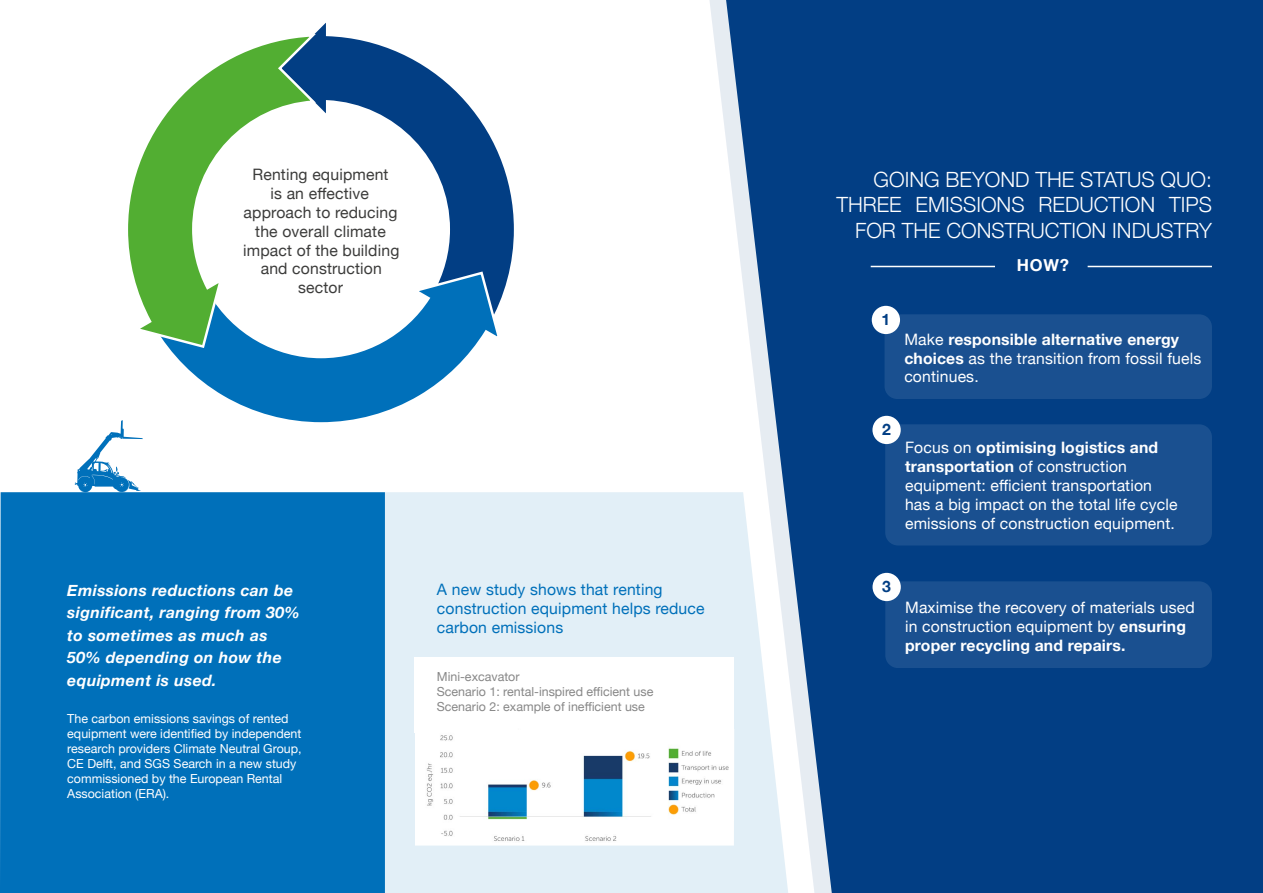
<style>
.page{position:relative;width:1263px;height:893px;background:#fff}
.page>*{position:absolute;margin:0;border:0;box-sizing:border-box;transform-origin:0 0}
.t1{font:300 21px/25.2px "Helvetica Neue";color:#fff;text-align:right}
.t2{font:700 16.5px "Helvetica Neue";color:#fff}
.t3{font:15.75px/18.9px "Helvetica Neue";letter-spacing:.01em;color:#fff}
.t4{font:italic 700 15.75px/22.5px "Helvetica Neue";letter-spacing:.025em;color:#fff}
.t5{font:15.75px/18.9px "Helvetica Neue";letter-spacing:.01em;color:#3c3c3b;text-align:center}
.t6{font:15.75px/18.9px "Helvetica Neue";letter-spacing:.01em;color:#0070ba}
.t7{font:700 15.75px "Helvetica Neue";color:#023e84}
.t8{font:12.45px/15px "Helvetica Neue";color:#fff}
.t9{font:12.45px/15px "Helvetica Neue";color:#878787}
.s1{font-weight:700}
</style>
<div class="page">
<div style="left:726px;top:0;width:537px;height:893px;background:#023e84"></div>
<div style="left:884px;top:314px;width:328px;height:85px;background:#1a5090;border-radius:13px"></div>
<div style="left:872px;top:306px;width:28px;height:28px;background:#fff;border-radius:50%"></div>
<div style="left:885px;top:424px;width:327px;height:121px;background:#1a5090;border-radius:13px"></div>
<div style="left:872px;top:416px;width:29px;height:28px;background:#fff;border-radius:50%"></div>
<div style="left:885px;top:581px;width:327px;height:87px;background:#1a5090;border-radius:13px"></div>
<div style="left:872px;top:573px;width:29px;height:28px;background:#fff;border-radius:50%"></div>
<hr style="left:871px;top:266px;width:124px;height:1px;background:#fff">
<hr style="left:1088px;top:266px;width:124px;height:1px;background:#fff">
<svg style="left:315px;top:22px;width:199px;height:271px"></svg>
<svg style="left:170px;top:270px;width:333px;height:153px"></svg>
<svg style="left:128px;top:33px;width:191px;height:317px"></svg>
<svg style="left:385px;top:492px;width:403px;height:401px;background:#e4eff7"></svg>
<div style="left:0;top:492px;width:385px;height:401px;background:#0070ba"></div>
<div style="left:415px;top:657px;width:319px;height:75px;background:#fff"></div>
<img style="left:415px;top:732px;width:319px;height:113px">
<svg style="left:75px;top:420px;width:68px;height:72px"></svg>
<p class="t5" style="left:243px;top:166px;width:158px">Renting equipment<br>is an effective approach to reducing the overall climate impact of the building and construction sector</p>
<p class="t4" style="left:67px;top:579px;width:234px">Emissions reductions can be significant, ranging from 30% to sometimes as much as<br>50% depending on how the equipment is used.</p>
<p class="t8" style="left:67px;top:712px;width:236px">The carbon emissions savings of rented equipment were identified by independent research providers Climate Neutral Group, CE Delft, and SGS Search in a new study commissioned by the European Rental Association (ERA).</p>
<p class="t6" style="left:437px;top:581px;width:269px">A new study shows that renting construction equipment helps reduce carbon emissions</p>
<p class="t9" style="left:437px;top:670px;width:218px">Mini-excavator<br>Scenario 1: rental-inspired efficient use<br>Scenario 2: example of inefficient use</p>
<h1 class="t1" style="left:836px;top:166px;width:377px">GOING BEYOND THE STATUS QUO:<br>THREE EMISSIONS REDUCTION TIPS<br>FOR THE CONSTRUCTION INDUSTRY</h1>
<p class="t2" style="left:1017px;top:252px;width:54px">HOW?</p>
<p class="t7" style="left:881px;top:307px;width:10px">1</p>
<p class="t3" style="left:904px;top:330px;width:298px">Make <span class="s1">responsible alternative energy choices</span> as the transition from fossil fuels continues.</p>
<p class="t7" style="left:882px;top:417px;width:10px">2</p>
<p class="t3" style="left:905px;top:439px;width:274px">Focus on <span class="s1">optimising logistics and transportation</span> of construction equipment: efficient transportation has a big impact on the total life cycle emissions of construction equipment.</p>
<p class="t7" style="left:882px;top:574px;width:10px">3</p>
<p class="t3" style="left:905px;top:599px;width:291px">Maximise the recovery of materials used in construction equipment by <span class="s1">ensuring proper recycling and repairs.</span></p>
</div>
